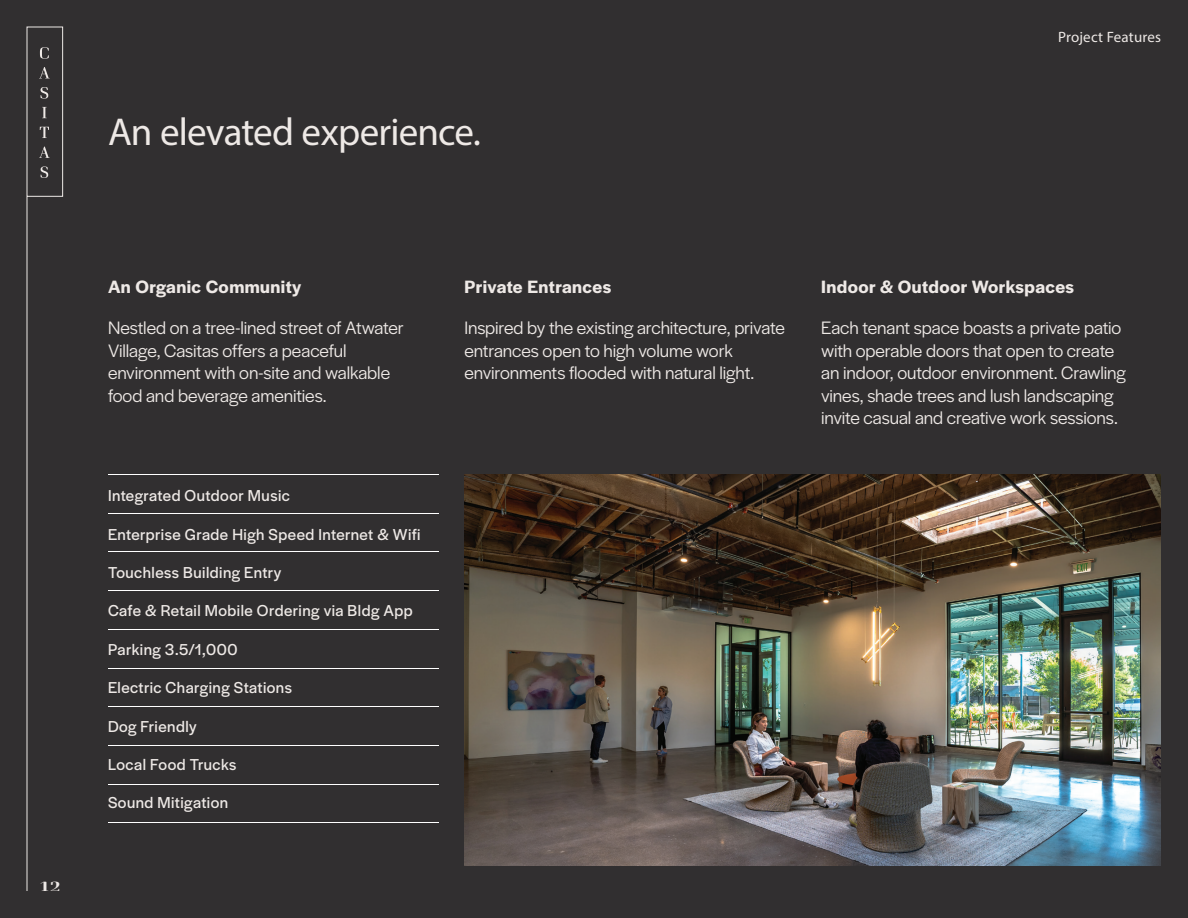
<style>
.page{position:relative;width:1188px;height:918px;background:#312f30}
.page>*{position:absolute;margin:0;border:0;box-sizing:border-box;transform-origin:0 0}
.t1{font:39px "Myriad Pro";letter-spacing:-.02em;color:#eee9e6}
.t2{font:18.75px/22.5px "Halyard Display";letter-spacing:-.005em;color:#eee9e6}
.t3{font:600 18.6px "Halyard Display";letter-spacing:.025em;color:#eee9e6}
.t4{font:700 18px "Curve";color:#eee9e6}
.t5{font:16.5px "Halyard Display";letter-spacing:.03em;color:#eee9e6}
.t6{font:15px "Myriad Pro";letter-spacing:.01em;color:#eee9e6}
</style>
<div class="page">
<svg style="left:26px;top:26px;width:37px;height:865px"></svg>
<hr style="left:108px;top:474px;width:330px;height:1px;background:#fff">
<hr style="left:108px;top:552px;width:330px;height:1px;background:#fff">
<hr style="left:108px;top:629px;width:330px;height:1px;background:#fff">
<hr style="left:108px;top:706px;width:330px;height:1px;background:#fff">
<hr style="left:108px;top:784px;width:330px;height:1px;background:#fff">
<hr style="left:108px;top:513px;width:330px;height:1px;background:#fff">
<hr style="left:108px;top:590px;width:330px;height:1px;background:#fff">
<hr style="left:108px;top:668px;width:330px;height:1px;background:#fff">
<hr style="left:108px;top:745px;width:330px;height:1px;background:#fff">
<hr style="left:108px;top:822px;width:330px;height:1px;background:#fff">
<img style="left:464px;top:474px;width:697px;height:391px">
<h1 class="t1" style="left:108px;top:108px;width:374px">An elevated experience.</h1>
<p class="t6" style="left:1058px;top:27px;width:104px">Project Features</p>
<p class="t4" style="left:39px;top:874px;width:24px">12</p>
<p class="t3" style="left:108px;top:274px;width:195px">An Organic Community</p>
<p class="t2" style="left:108px;top:316px;width:297px">Nestled on a tree-lined street of Atwater Village, Casitas offers a peaceful environment with on-site and walkable food and beverage amenities.</p>
<p class="t5" style="left:108px;top:484px;width:183px">Integrated Outdoor Music</p>
<p class="t5" style="left:108px;top:522px;width:314px">Enterprise Grade High Speed Internet &amp; Wifi</p>
<p class="t5" style="left:108px;top:561px;width:175px">Touchless Building Entry</p>
<p class="t5" style="left:108px;top:599px;width:306px">Cafe &amp; Retail Mobile Ordering via Bldg App</p>
<p class="t5" style="left:108px;top:638px;width:131px">Parking 3.5/1,000</p>
<p class="t5" style="left:108px;top:676px;width:185px">Electric Charging Stations</p>
<p class="t5" style="left:108px;top:714px;width:90px">Dog Friendly</p>
<p class="t5" style="left:108px;top:753px;width:130px">Local Food Trucks</p>
<p class="t5" style="left:108px;top:791px;width:122px">Sound Mitigation</p>
<p class="t3" style="left:464px;top:274px;width:148px">Private Entrances</p>
<p class="t3" style="left:821px;top:274px;width:254px">Indoor &amp; Outdoor Workspaces</p>
<p class="t2" style="left:464px;top:316px;width:322px">Inspired by the existing architecture, private entrances open to high volume work environments flooded with natural light.</p>
<p class="t2" style="left:821px;top:316px;width:306px">Each tenant space boasts a private patio with operable doors that open to create an indoor, outdoor environment. Crawling vines, shade trees and lush landscaping invite casual and creative work sessions.</p>
</div>
